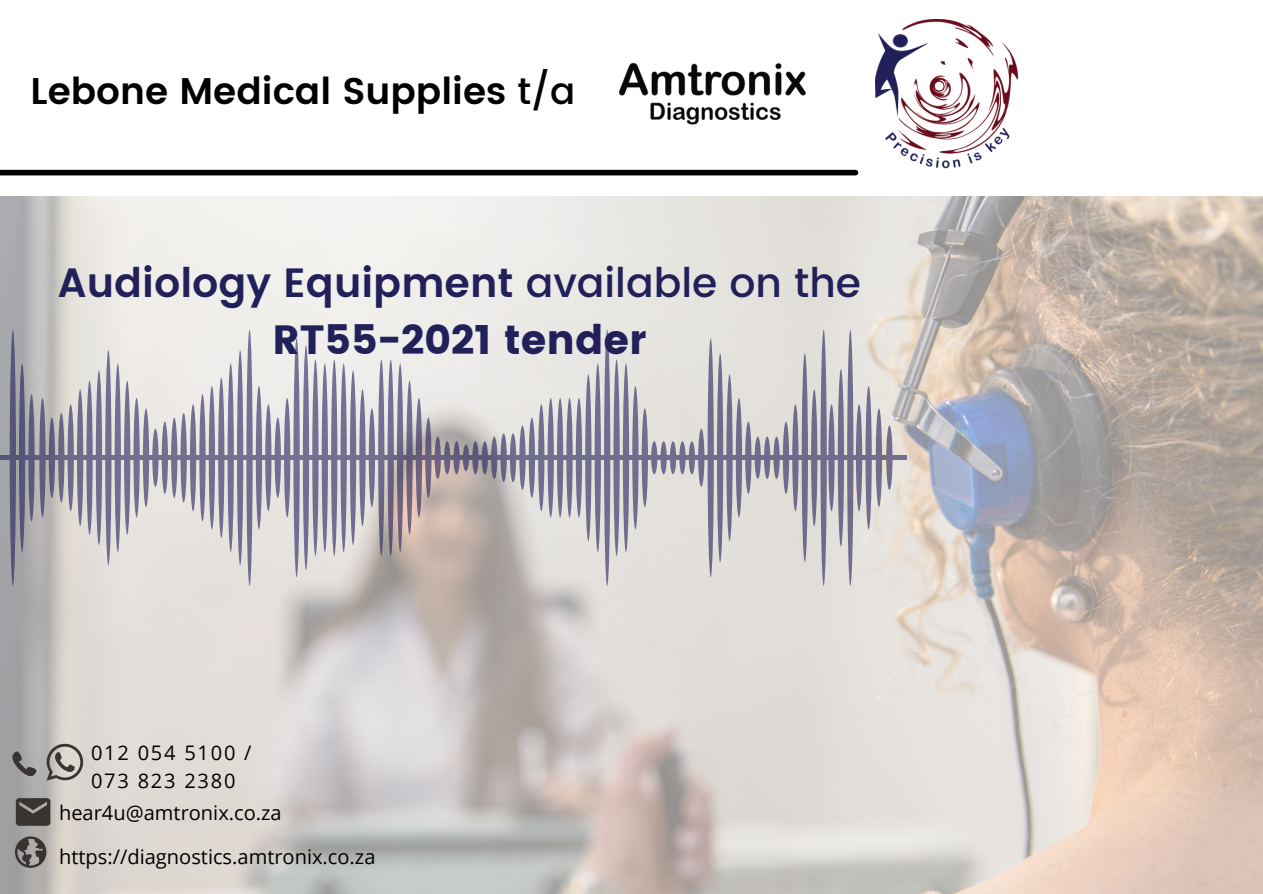
<style>
.page{position:relative;width:1263px;height:894px;background:#fff}
.page>*{position:absolute;margin:0;border:0;box-sizing:border-box;transform-origin:0 0}
.t1{font:600 40.8px/56.2px "Poppins";color:#222059;text-align:center}
.t2{font:600 37.05px "Poppins";color:#000}
.t3{font:20.1px/44px "Open Sans";color:#000}
.t4{font:20.1px/27.6px "Open Sans";letter-spacing:.09em;color:#000}
.s1{font-weight:500}
.s2{font-weight:400}
</style>
<div class="page">
<img style="left:0;top:196px;width:1263px;height:697px">
<svg style="left:0;top:455px;width:907px;height:5px;background:#6d6a8a"></svg>
<svg style="left:847px;top:329px;width:6px;height:256px"></svg>
<svg style="left:820px;top:329px;width:7px;height:256px"></svg>
<svg style="left:811px;top:389px;width:6px;height:137px"></svg>
<svg style="left:802px;top:353px;width:6px;height:209px"></svg>
<svg style="left:792px;top:404px;width:6px;height:107px"></svg>
<div style="left:783px;top:421px;width:6px;height:72px;background:#6e6c8b;border-radius:50%"></div>
<svg style="left:773px;top:436px;width:7px;height:43px"></svg>
<div style="left:764px;top:436px;width:6px;height:43px;background:#6e6c8c;border-radius:50%"></div>
<div style="left:755px;top:436px;width:6px;height:43px;background:#6e6c8c;border-radius:50%"></div>
<svg style="left:745px;top:421px;width:6px;height:72px"></svg>
<div style="left:736px;top:398px;width:6px;height:119px;background:#6e6c8d;border-radius:50%"></div>
<svg style="left:726px;top:374px;width:7px;height:167px"></svg>
<div style="left:717px;top:353px;width:6px;height:209px;background:#6f6d8d;border-radius:50%"></div>
<svg style="left:708px;top:338px;width:6px;height:239px"></svg>
<svg style="left:698px;top:428px;width:6px;height:58px"></svg>
<div style="left:689px;top:441px;width:6px;height:33px;background:#6f6d8d;border-radius:50%"></div>
<svg style="left:679px;top:441px;width:7px;height:33px"></svg>
<div style="left:670px;top:441px;width:6px;height:33px;background:#6f6d8d;border-radius:50%"></div>
<svg style="left:660px;top:441px;width:7px;height:33px"></svg>
<div style="left:651px;top:441px;width:6px;height:33px;background:#6f6d8d;border-radius:50%"></div>
<div style="left:642px;top:408px;width:6px;height:99px;background:#706d8e;border-radius:50%"></div>
<svg style="left:632px;top:386px;width:6px;height:143px"></svg>
<div style="left:623px;top:363px;width:6px;height:189px;background:#706d8e;border-radius:50%"></div>
<svg style="left:613px;top:359px;width:7px;height:197px"></svg>
<div style="left:604px;top:329px;width:6px;height:256px;background:#706e8e;border-radius:50%"></div>
<svg style="left:595px;top:363px;width:6px;height:189px"></svg>
<svg style="left:585px;top:374px;width:6px;height:167px"></svg>
<div style="left:576px;top:398px;width:6px;height:119px;background:#706e8f;border-radius:50%"></div>
<svg style="left:566px;top:398px;width:7px;height:119px"></svg>
<div style="left:557px;top:398px;width:6px;height:119px;background:#706e8f;border-radius:50%"></div>
<svg style="left:548px;top:398px;width:6px;height:119px"></svg>
<svg style="left:538px;top:404px;width:6px;height:107px"></svg>
<div style="left:529px;top:417px;width:6px;height:80px;background:#706e8f;border-radius:50%"></div>
<svg style="left:519px;top:425px;width:7px;height:65px"></svg>
<div style="left:510px;top:433px;width:6px;height:49px;background:#6f6d8d;border-radius:50%"></div>
<svg style="left:500px;top:433px;width:7px;height:49px"></svg>
<div style="left:491px;top:436px;width:6px;height:43px;background:#626081;border-radius:50%"></div>
<div style="left:482px;top:441px;width:6px;height:33px;background:#5a5677;border-radius:50%"></div>
<svg style="left:472px;top:441px;width:7px;height:33px"></svg>
<div style="left:463px;top:444px;width:6px;height:27px;background:#605a7a;border-radius:50%"></div>
<svg style="left:453px;top:441px;width:7px;height:33px"></svg>
<div style="left:444px;top:441px;width:6px;height:33px;background:#675e7d;border-radius:50%"></div>
<svg style="left:435px;top:436px;width:6px;height:43px"></svg>
<svg style="left:425px;top:417px;width:6px;height:80px"></svg>
<svg style="left:416px;top:398px;width:6px;height:119px"></svg>
<svg style="left:406px;top:380px;width:7px;height:154px"></svg>
<svg style="left:397px;top:363px;width:6px;height:189px"></svg>
<svg style="left:388px;top:359px;width:6px;height:197px"></svg>
<svg style="left:378px;top:359px;width:6px;height:197px"></svg>
<div style="left:369px;top:408px;width:6px;height:99px;background:#726f90;border-radius:50%"></div>
<svg style="left:359px;top:389px;width:7px;height:137px"></svg>
<div style="left:350px;top:370px;width:6px;height:175px;background:#727091;border-radius:50%"></div>
<svg style="left:340px;top:363px;width:7px;height:189px"></svg>
<svg style="left:331px;top:359px;width:6px;height:197px"></svg>
<svg style="left:322px;top:363px;width:6px;height:189px"></svg>
<svg style="left:312px;top:359px;width:7px;height:197px"></svg>
<div style="left:303px;top:345px;width:6px;height:225px;background:#737092;border-radius:50%"></div>
<svg style="left:293px;top:338px;width:7px;height:239px"></svg>
<div style="left:284px;top:398px;width:6px;height:119px;background:#737091;border-radius:50%"></div>
<svg style="left:275px;top:417px;width:6px;height:80px"></svg>
<svg style="left:265px;top:404px;width:6px;height:107px"></svg>
<div style="left:256px;top:386px;width:6px;height:143px;background:#737091;border-radius:50%"></div>
<svg style="left:246px;top:329px;width:7px;height:256px"></svg>
<div style="left:237px;top:350px;width:6px;height:215px;background:#737091;border-radius:50%"></div>
<svg style="left:228px;top:363px;width:6px;height:189px"></svg>
<svg style="left:218px;top:377px;width:6px;height:160px"></svg>
<div style="left:209px;top:386px;width:6px;height:143px;background:#727090;border-radius:50%"></div>
<svg style="left:199px;top:394px;width:7px;height:127px"></svg>
<div style="left:190px;top:404px;width:6px;height:107px;background:#726f90;border-radius:50%"></div>
<svg style="left:181px;top:413px;width:6px;height:89px"></svg>
<svg style="left:171px;top:417px;width:6px;height:80px"></svg>
<div style="left:162px;top:421px;width:6px;height:73px;background:#726f8f;border-radius:50%"></div>
<svg style="left:152px;top:428px;width:7px;height:58px"></svg>
<div style="left:143px;top:408px;width:6px;height:99px;background:#726f8f;border-radius:50%"></div>
<svg style="left:133px;top:398px;width:7px;height:119px"></svg>
<svg style="left:124px;top:380px;width:6px;height:154px"></svg>
<svg style="left:115px;top:363px;width:6px;height:189px"></svg>
<svg style="left:105px;top:350px;width:7px;height:215px"></svg>
<div style="left:96px;top:370px;width:6px;height:175px;background:#706d8e;border-radius:50%"></div>
<svg style="left:86px;top:380px;width:7px;height:154px"></svg>
<div style="left:77px;top:389px;width:6px;height:137px;background:#6f6c8c;border-radius:50%"></div>
<svg style="left:68px;top:404px;width:6px;height:107px"></svg>
<div style="left:58px;top:413px;width:6px;height:89px;background:#696685;border-radius:50%"></div>
<div style="left:49px;top:417px;width:6px;height:80px;background:#5e5c7d;border-radius:50%"></div>
<svg style="left:39px;top:398px;width:7px;height:119px"></svg>
<svg style="left:28px;top:394px;width:7px;height:127px"></svg>
<div style="left:19px;top:363px;width:6px;height:189px;background:#565578;border-radius:50%"></div>
<div style="left:10px;top:329px;width:6px;height:256px;background:#565579;border-radius:50%"></div>
<div style="left:838px;top:369px;width:6px;height:177px;background:#6f6d8d;border-radius:50%"></div>
<svg style="left:828px;top:404px;width:7px;height:107px"></svg>
<div style="left:856px;top:404px;width:6px;height:107px;background:#706e8e;border-radius:50%"></div>
<svg style="left:865px;top:386px;width:7px;height:143px"></svg>
<div style="left:876px;top:408px;width:6px;height:99px;background:#726e8d;border-radius:50%"></div>
<svg style="left:886px;top:425px;width:6px;height:65px"></svg>
<div style="left:0;top:170px;width:855px;height:5px;background:#000"></div>
<img style="left:876px;top:19px;width:143px;height:150px">
<img style="left:617px;top:62px;width:189px;height:108px">
<svg style="left:16px;top:797px;width:34px;height:28px"></svg>
<svg style="left:12px;top:751px;width:24px;height:25px"></svg>
<svg style="left:15px;top:836px;width:31px;height:31px"></svg>
<svg style="left:47px;top:743px;width:36px;height:37px"></svg>
<h2 class="t2" style="left:31px;top:69px;width:546px">Lebone Medical Supplies <span class="s1">t/a</span></h2>
<h1 class="t1" style="left:58px;top:255px;width:805px">Audiology Equipment <span class="s1">available on the<br></span><span class="s2">RT55-2021 tender</span></h1>
<p class="t4" style="left:91px;top:738px;width:162px">012 054 5100 /<br>073 823 2380</p>
<p class="t3" style="left:59px;top:790px;width:318px">hear4u@amtronix.co.za https://diagnostics.amtronix.co.za</p>
</div>
